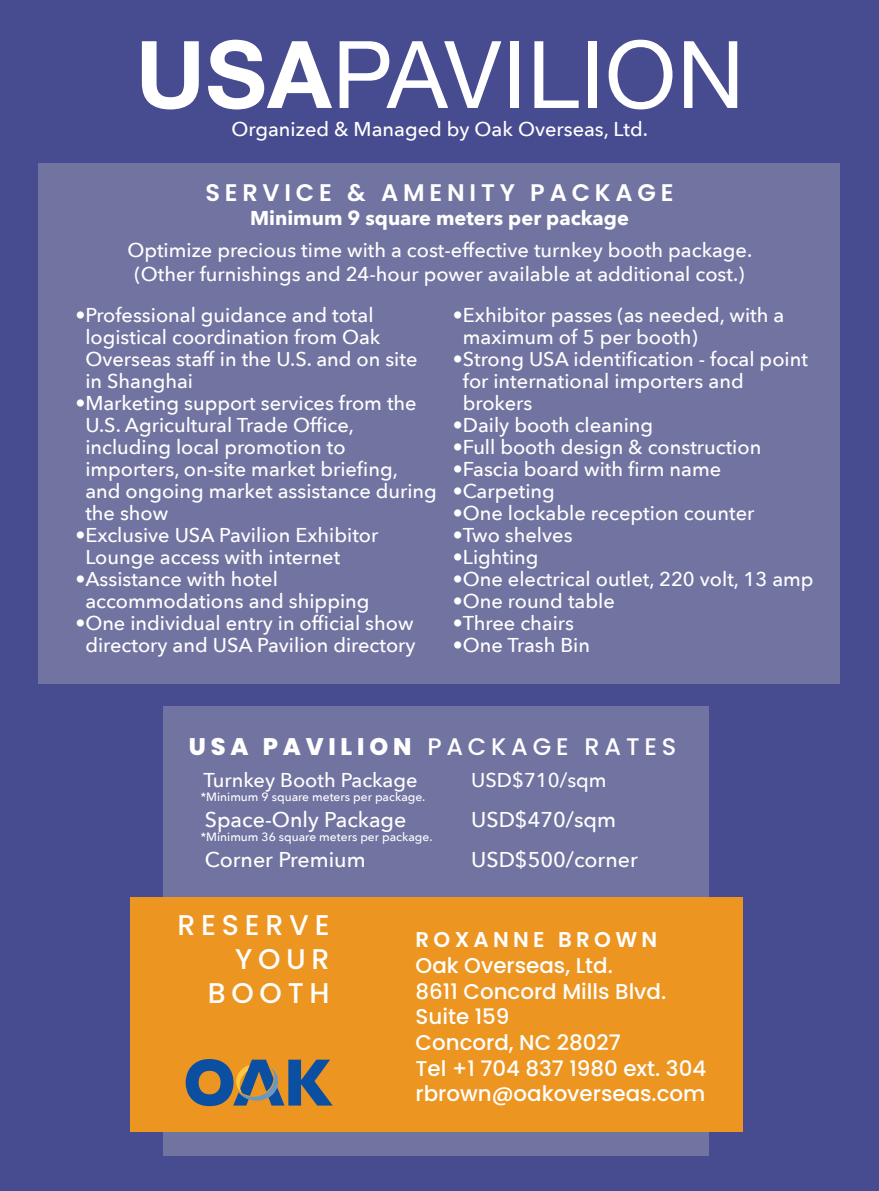
<style>
.page{position:relative;width:879px;height:1191px;background:#474b8f}
.page>*{position:absolute;margin:0;border:0;box-sizing:border-box;transform-origin:0 0}
.t1{font:93.4px "Helvetica Neue";letter-spacing:.01em;color:#fff}
.t2{font:500 28.6px/34.2px "Poppins";letter-spacing:.2em;color:#fff;text-align:right}
.t3{font:500 24px "Poppins";letter-spacing:.2em;color:#fff}
.t4{font:600 24px "Poppins";letter-spacing:.2em;color:#fff}
.t5{font:500 21.4px/25.6px "Poppins";color:#fff}
.t6{font:500 21.4px "Avenir Next";color:#fff}
.t7{font:600 21.4px "Poppins";letter-spacing:.2em;color:#fff}
.t8{font:500 20px/22px "Avenir Next";color:#fff}
.t9{font:700 20px "Avenir Next";color:#fff}
.t10{font:500 12px "Avenir Next";color:#fff}
.s1{font-weight:700}
.s2{font-weight:800}
</style>
<div class="page">
<div style="left:163px;top:707px;width:546px;height:448px;background:#7173a1"></div>
<div style="left:130px;top:896px;width:612px;height:235px;background:#ec9521"></div>
<svg style="left:186px;top:1059px;width:147px;height:47px"></svg>
<div style="left:39px;top:163px;width:801px;height:520px;background:#7173a1"></div>
<h1 class="t1" style="left:136px;top:7px;width:610px"><span class="s1">USA</span>PAVILION</h1>
<p class="t8" style="left:232px;top:117px;width:418px">Organized &amp; Managed by Oak Overseas, Ltd.</p>
<p class="t4" style="left:205px;top:178px;width:470px">SERVICE &amp; AMENITY PACKAGE</p>
<p class="t9" style="left:250px;top:200px;width:380px">Minimum 9 square meters per package</p>
<p class="t8" style="left:127px;top:237px;width:626px;line-height:24px;text-align:center">Optimize precious time with a cost-effective turnkey booth package. (Other furnishings and 24-hour power available at additional cost.)</p>
<p class="t8" style="left:463px;top:303px;width:323px;text-indent:-10px">•Exhibitor passes (as needed, with a maximum of 5 per booth)</p>
<p class="t8" style="left:463px;top:347px;width:347px;text-indent:-10px">•Strong USA identification - focal point for international importers and brokers</p>
<p class="t8" style="left:453px;top:413px;width:202px">•Daily booth cleaning</p>
<p class="t8" style="left:453px;top:435px;width:310px">•Full booth design &amp; construction</p>
<p class="t8" style="left:453px;top:457px;width:270px">•Fascia board with firm name</p>
<p class="t8" style="left:453px;top:479px;width:104px">•Carpeting</p>
<p class="t8" style="left:453px;top:501px;width:303px">•One lockable reception counter</p>
<p class="t8" style="left:453px;top:523px;width:121px">•Two shelves</p>
<p class="t8" style="left:453px;top:545px;width:87px">•Lighting</p>
<p class="t8" style="left:453px;top:567px;width:362px">•One electrical outlet, 220 volt, 13 amp</p>
<p class="t8" style="left:453px;top:589px;width:163px">•One round table</p>
<p class="t8" style="left:453px;top:611px;width:123px">•Three chairs</p>
<p class="t8" style="left:453px;top:633px;width:139px">•One Trash Bin</p>
<p class="t8" style="left:85px;top:303px;width:334px;text-indent:-10px">•Professional guidance and total logistical coordination from Oak<br>Overseas staff in the U.S. and on site in Shanghai</p>
<p class="t8" style="left:85px;top:391px;width:353px;text-indent:-10px">•Marketing support services from the<br>U.S. Agricultural Trade Office, including local promotion to importers, on-site market briefing, and ongoing market assistance during the show</p>
<p class="t8" style="left:85px;top:523px;width:294px;text-indent:-10px">•Exclusive USA Pavilion Exhibitor<br>Lounge access with internet</p>
<p class="t8" style="left:85px;top:567px;width:286px;text-indent:-10px">•Assistance with hotel accommodations and shipping</p>
<p class="t8" style="left:75px;top:611px;width:342px;text-align:center">•One individual entry in official show directory and USA Pavilion directory</p>
<p class="t3" style="left:189px;top:732px;width:489px"><span class="s2">USA PAVILION</span> PACKAGE RATES</p>
<p class="t8" style="left:203px;top:768px;width:216px">Turnkey Booth Package</p>
<p class="t8" style="left:471px;top:768px;width:137px">USD$710/sqm</p>
<p class="t10" style="left:201px;top:786px;width:226px">*Minimum 9 square meters per package.</p>
<p class="t6" style="left:205px;top:801px;width:203px">Space-Only Package</p>
<p class="t6" style="left:471px;top:801px;width:146px">USD$470/sqm</p>
<p class="t10" style="left:201px;top:826px;width:233px">*Minimum 36 square meters per package.</p>
<p class="t6" style="left:205px;top:841px;width:162px">Corner Premium</p>
<p class="t6" style="left:471px;top:841px;width:168px">USD$500/corner</p>
<h2 class="t2" style="left:177px;top:907px;width:154px">RESERVE<br>YOUR<br>BOOTH</h2>
<p class="t7" style="left:415px;top:927px;width:243px">ROXANNE BROWN</p>
<p class="t5" style="left:415px;top:952px;width:292px">Oak Overseas, Ltd.<br>8611 Concord Mills Blvd.<br>Suite 159<br>Concord, NC 28027<br>Tel +1 704 837 1980 ext. 304 rbrown@oakoverseas.com</p>
</div>
